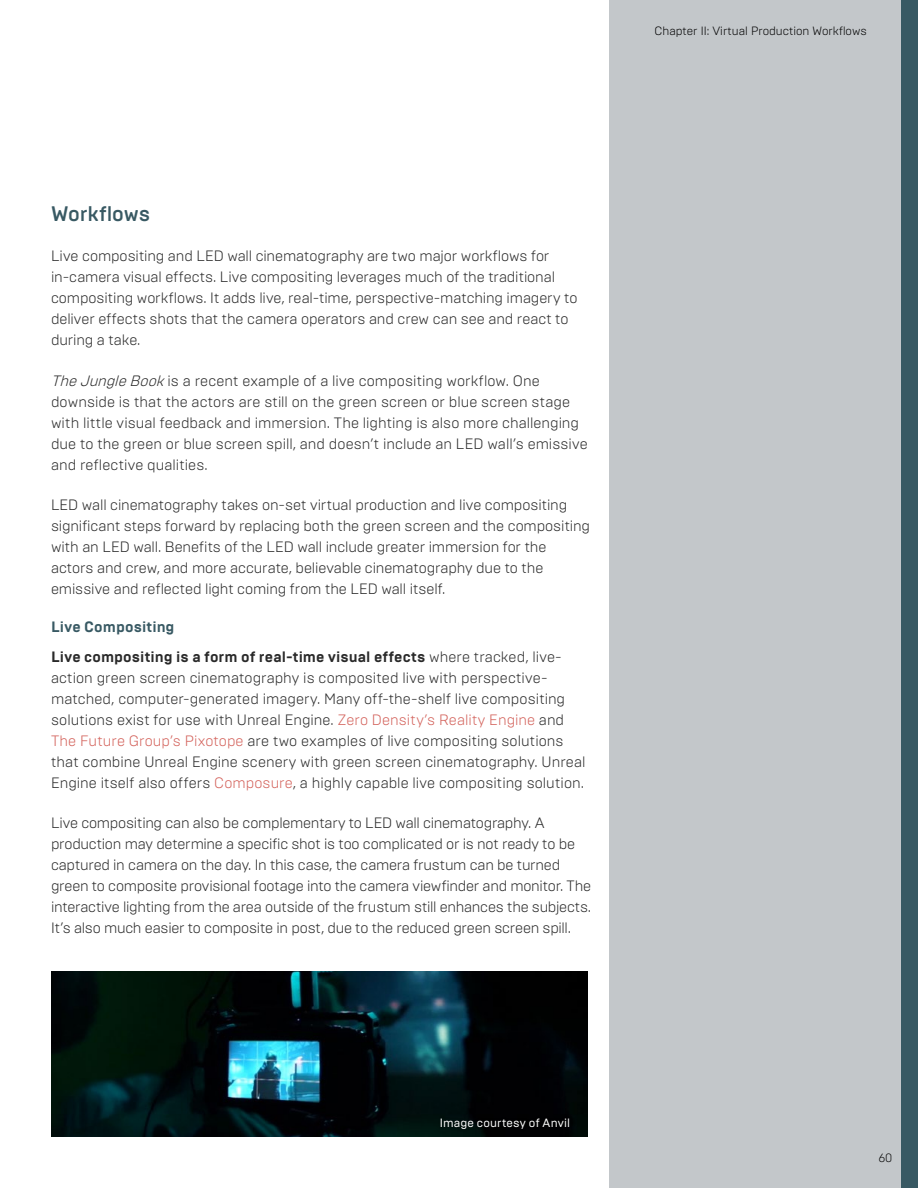
<style>
.page{position:relative;width:918px;height:1188px;background:#fff}
.page>*{position:absolute;margin:0;border:0;box-sizing:border-box;transform-origin:0 0}
.t1{font:500 21px "Brutal Type";letter-spacing:-.005em;color:#385963}
.t2{font:300 15px/21px "Brutal Type";letter-spacing:-.005em;color:#292929}
.t3{font:700 15px/30px "Brutal Type";letter-spacing:.01em;color:#292929}
.t4{font:300 12px "Brutal Type";color:#000}
.t5{font:12px "Brutal Type";letter-spacing:.01em;color:#fff}
.s1{font-style:italic}
.s2{color:#385963}
.s3{font-weight:300}
.s4{color:#d3615a}
</style>
<div class="page">
<div style="left:609px;top:0;width:309px;height:1188px;background:#c3c7ca"></div>
<div style="left:901px;top:0;width:17px;height:1188px;background:#385963"></div>
<img style="left:51px;top:972px;width:537px;height:165px">
<div style="left:438px;top:1116px;width:134px;height:17px;background:#000;opacity:.25"></div>
<p class="t4" style="left:655px;top:24px;width:214px">Chapter II: Virtual Production Workflows</p>
<h1 class="t1" style="left:51px;top:201px;width:101px">Workflows</h1>
<p class="t2" style="left:51px;top:246px;width:528px">Live compositing and LED wall cinematography are two major workflows for in-camera visual effects. Live compositing leverages much of the traditional compositing workflows. It adds live, real-time, perspective-matching imagery to deliver effects shots that the camera operators and crew can see and react to during a take.</p>
<p class="t2" style="left:51px;top:370px;width:538px"><span class="s1">TheJungleBook</span>is a recent example of a live compositing workflow. One downside is that the actors are still on the green screen or blue screen stage with little visual feedback and immersion. The lighting is also more challenging due to the green or blue screen spill, and doesn’t include an LED wall’s emissive and reflective qualities.</p>
<p class="t2" style="left:51px;top:495px;width:541px">LED wall cinematography takes on-set virtual production and live compositing significant steps forward by replacing both the green screen and the compositing with an LED wall. Benefits of the LED wall include greater immersion for the actors and crew, and more accurate, believable cinematography due to the emissive and reflected light coming from the LED wall itself.</p>
<p class="t3" style="left:51px;top:612px;width:512px"><span class="s2">Live Compositing<br></span>Live compositing is a form of real-time visual effects <span class="s3">where tracked, live-</span></p>
<p class="t2" style="left:51px;top:667px;width:536px">action green screen cinematography is composited live with perspective&shy;matched, computer-generated imagery. Many off-the-shelf live compositing solutions exist for use with Unreal Engine. <span class="s4">Zero Density’s Reality Engine</span> and <span class="s4">The Future Group’s Pixotope</span> are two examples of live compositing solutions that combine Unreal Engine scenery with green screen cinematography. Unreal Engine itself also offers <span class="s4">Composure</span>, a highly capable live compositing solution.</p>
<p class="t2" style="left:51px;top:813px;width:542px">Live compositing can also be complementary to LED wall cinematography. A production may determine a specific shot is too complicated or is not ready to be captured in camera on the day. In this case, the camera frustum can be turned green to composite provisional footage into the camera viewfinder and monitor. The interactive lighting from the area outside of the frustum still enhances the subjects.<br>It’s also much easier to composite in post, due to the reduced green screen spill.</p>
<p class="t5" style="left:440px;top:1116px;width:132px">Image courtesy of Anvil</p>
<p class="t4" style="left:878px;top:1151px;width:16px">60</p>
</div>
